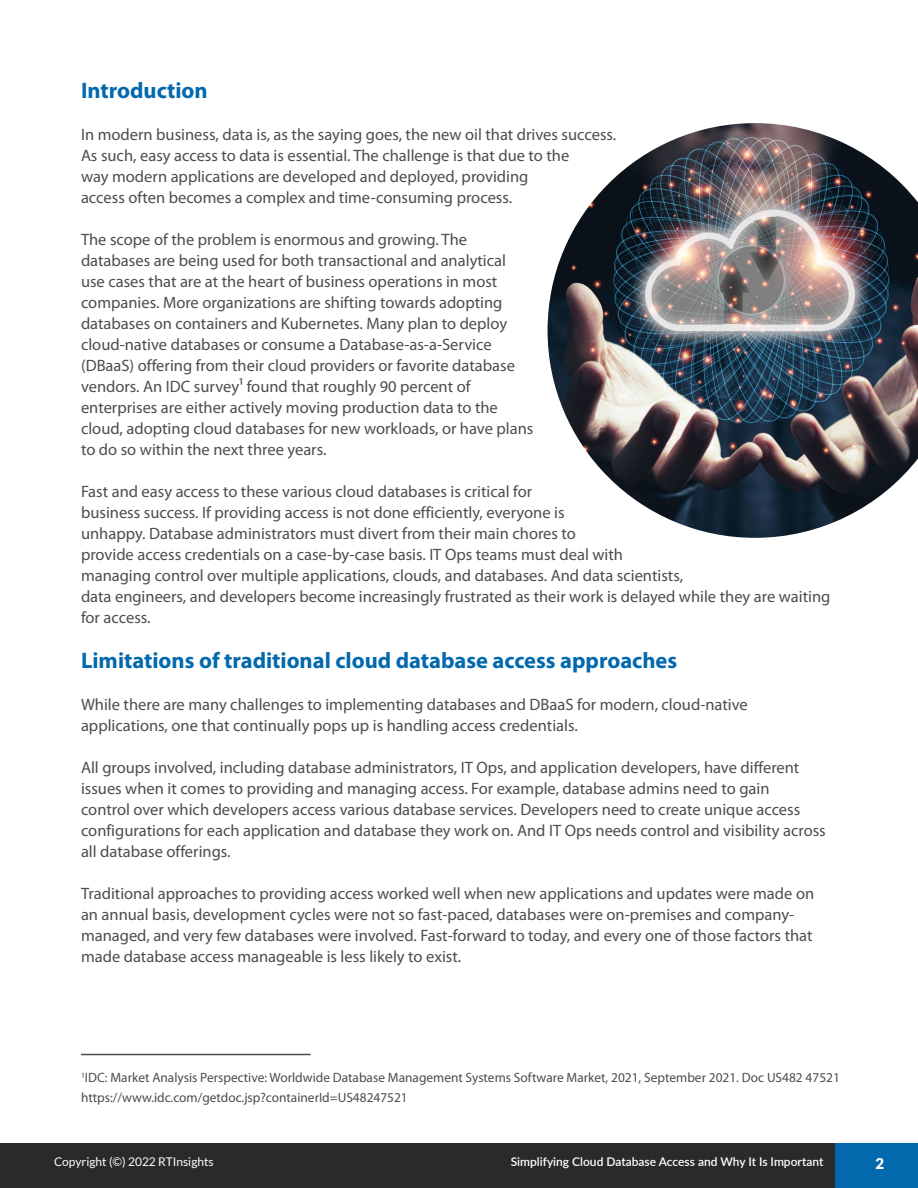
<style>
.page{position:relative;width:918px;height:1188px;background:#fff}
.page>*{position:absolute;margin:0;border:0;box-sizing:border-box;transform-origin:0 0}
.t1{font:700 22.5px "Myriad Pro";color:#0369ad}
.t2{font:16.5px/21px "Myriad Pro";color:#4d4d4f}
.t3{font:900 15px "Lato";color:#fff}
.t4{font:13.5px/19.8px "Myriad Pro";color:#4d4d4f}
.t5{font:600 12px "Lato";color:#fff}
.t6{font:12px "Lato";color:#fff}
</style>
<div class="page">
<div style="left:0;top:1144px;width:918px;height:44px;background:#2b2929"></div>
<div style="left:835px;top:1144px;width:83px;height:44px;background:#0369ad"></div>
<img style="left:548px;top:123px;width:370px;height:415px">
<hr style="left:81px;top:1054px;width:230px;height:1px;background:#4d4d4f">
<h1 class="t1" style="left:81px;top:82px;width:128px">Introduction</h1>
<p class="t2" style="left:81px;top:124px;width:537px">In modern business, data is, as the saying goes, the new oil that drives success.<br>As such, easy access to data is essential. The challenge is that due to the<br>way modern applications are developed and deployed, providing<br>access often becomes a complex and time-consuming process.</p>
<p class="t2" style="left:81px;top:229px;width:454px">The scope of the problem is enormous and growing. The databases are being used for both transactional and analytical use cases that are at the heart of business operations in most companies. More organizations are shifting towards adopting databases on containers and Kubernetes. Many plan to deploy cloud-native databases or consume a Database-as-a-Service (DBaaS) offering from their cloud providers or favorite database vendors. An IDC survey¹ found that roughly 90 percent of enterprises are either actively moving production data to the cloud, adopting cloud databases for new workloads, or have plans to do so within the next three years.</p>
<p class="t2" style="left:81px;top:481px;width:751px">Fast and easy access to these various cloud databases is critical for<br>business success. If providing access is not done efficiently, everyone is<br>unhappy. Database administrators must divert from their main chores to<br>provide access credentials on a case-by-case basis. IT Ops teams must deal with<br>managing control over multiple applications, clouds, and databases. And data scientists,<br>data engineers, and developers become increasingly frustrated as their work is delayed while they are waiting for access.</p>
<h1 class="t1" style="left:81px;top:652px;width:598px">Limitations of traditional cloud database access approaches</h1>
<p class="t2" style="left:81px;top:694px;width:668px">While there are many challenges to implementing databases and DBaaS for modern, cloud-native applications, one that continually pops up is handling access credentials.</p>
<p class="t2" style="left:81px;top:757px;width:746px">All groups involved, including database administrators, IT Ops, and application developers, have different issues when it comes to providing and managing access. For example, database admins need to gain<br>control over which developers access various database services. Developers need to create unique access configurations for each application and database they work on. And IT Ops needs control and visibility across all database offerings.</p>
<p class="t2" style="left:81px;top:883px;width:735px">Traditional approaches to providing access worked well when new applications and updates were made on an annual basis, development cycles were not so fast-paced, databases were on-premises and company&shy;managed, and very few databases were involved. Fast-forward to today, and every one of those factors that made database access manageable is less likely to exist.</p>
<p class="t4" style="left:81px;top:1068px;width:760px"><sup>1</sup>IDC: Market Analysis Perspective: Worldwide Database Management Systems Software Market, 2021, September 2021. Doc US482 47521 https://www.idc.com/getdoc.jsp?containerId=US48247521</p>
<p class="t6" style="left:54px;top:1157px;width:161px">Copyright (©) 2022 RTInsights</p>
<p class="t5" style="left:511px;top:1157px;width:314px">Simplifying Cloud Database Access and Why It Is Important</p>
<p class="t3" style="left:875px;top:1157px;width:10px">2</p>
</div>
